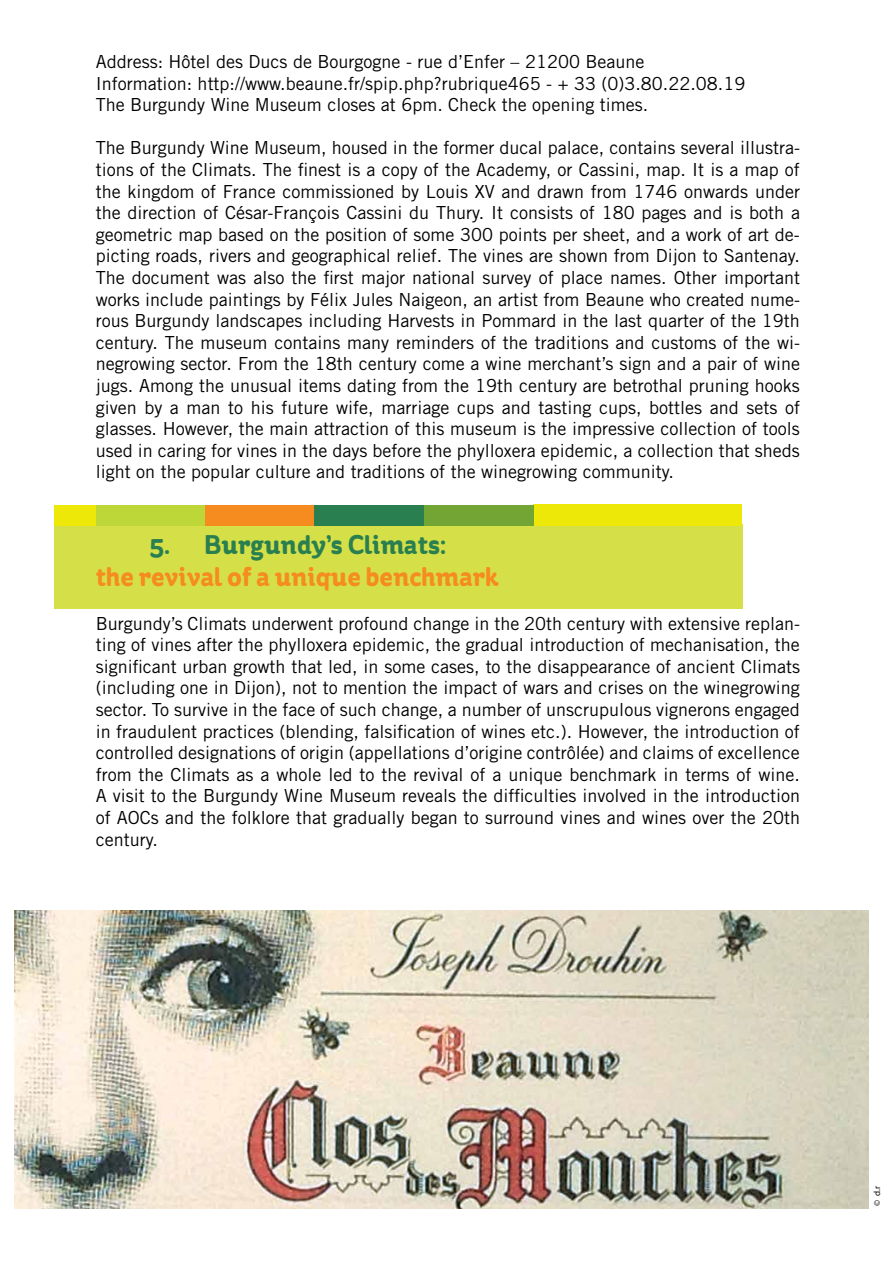
<style>
.page{position:relative;width:893px;height:1263px;background:#fff}
.page>*{position:absolute;margin:0;border:0;box-sizing:border-box;transform-origin:0 0}
.t1{font:700 27px "St Ryde";color:#f68b1f}
.t2{font:700 27px "St Ryde";color:#297f4f}
.t3{font:18px/21.6px "Trade Gothic";color:#000;text-align:justify}
.t4{font:9px "Myriad Pro";color:#000}
</style>
<div class="page">
<div style="left:54px;top:524px;width:688px;height:84px;background:#d5e048"></div>
<div style="left:54px;top:505px;width:41px;height:21px;background:#eee809"></div>
<div style="left:533px;top:505px;width:209px;height:21px;background:#eee809"></div>
<div style="left:96px;top:505px;width:109px;height:21px;background:#bed738"></div>
<div style="left:205px;top:505px;width:110px;height:21px;background:#f68b1f"></div>
<div style="left:315px;top:505px;width:109px;height:21px;background:#297f4f"></div>
<div style="left:424px;top:505px;width:109px;height:21px;background:#73a534"></div>
<img style="left:14px;top:910px;width:855px;height:299px">
<p class="t3" style="left:96px;top:51px;width:651px;text-align:left">Address: Hôtel des Ducs de Bourgogne - rue d’Enfer – 21200 Beaune<br>Information: http://www.beaune.fr/spip.php?rubrique465 - + 33 (0)3.80.22.08.19<br>The Burgundy Wine Museum closes at 6pm. Check the opening times.</p>
<p class="t3" style="left:96px;top:137px;width:706px">The Burgundy Wine Museum, housed in the former ducal palace, contains several illustra&shy;tions of the Climats. The finest is a copy of the Academy, or Cassini, map. It is a map of the kingdom of France commissioned by Louis XV and drawn from 1746 onwards under the direction of César-François Cassini du Thury. It consists of 180 pages and is both a geometric map based on the position of some 300 points per sheet, and a work of art de&shy;picting roads, rivers and geographical relief. The vines are shown from Dijon to Santenay.<br>The document was also the first major national survey of place names. Other important works include paintings by Félix Jules Naigeon, an artist from Beaune who created nume&shy;rous Burgundy landscapes including Harvests in Pommard in the last quarter of the 19th century. The museum contains many reminders of the traditions and customs of the wi&shy;negrowing sector. From the 18th century come a wine merchant’s sign and a pair of wine jugs. Among the unusual items dating from the 19th century are betrothal pruning hooks given by a man to his future wife, marriage cups and tasting cups, bottles and sets of glasses. However, the main attraction of this museum is the impressive collection of tools used in caring for vines in the days before the phylloxera epidemic, a collection that sheds light on the popular culture and traditions of the winegrowing community.</p>
<h1 class="t2" style="left:150px;top:528px;width:298px">5. Burgundy’s Climats:</h1>
<h1 class="t1" style="left:96px;top:561px;width:405px">the revival of a unique benchmark</h1>
<p class="t3" style="left:96px;top:612px;width:706px">Burgundy’s Climats underwent profound change in the 20th century with extensive replan&shy;ting of vines after the phylloxera epidemic, the gradual introduction of mechanisation, the significant urban growth that led, in some cases, to the disappearance of ancient Climats (including one in Dijon), not to mention the impact of wars and crises on the winegrowing sector. To survive in the face of such change, a number of unscrupulous vignerons engaged in fraudulent practices (blending, falsification of wines etc.). However, the introduction of controlled designations of origin (appellations d’origine contrôlée) and claims of excellence from the Climats as a whole led to the revival of a unique benchmark in terms of wine.<br>A visit to the Burgundy Wine Museum reveals the difficulties involved in the introduction of AOCs and the folklore that gradually began to surround vines and wines over the 20th century.</p>
<p class="t4" style="left:872px;top:1206px;width:22px;rotate:-90deg">© d.r</p>
</div>
